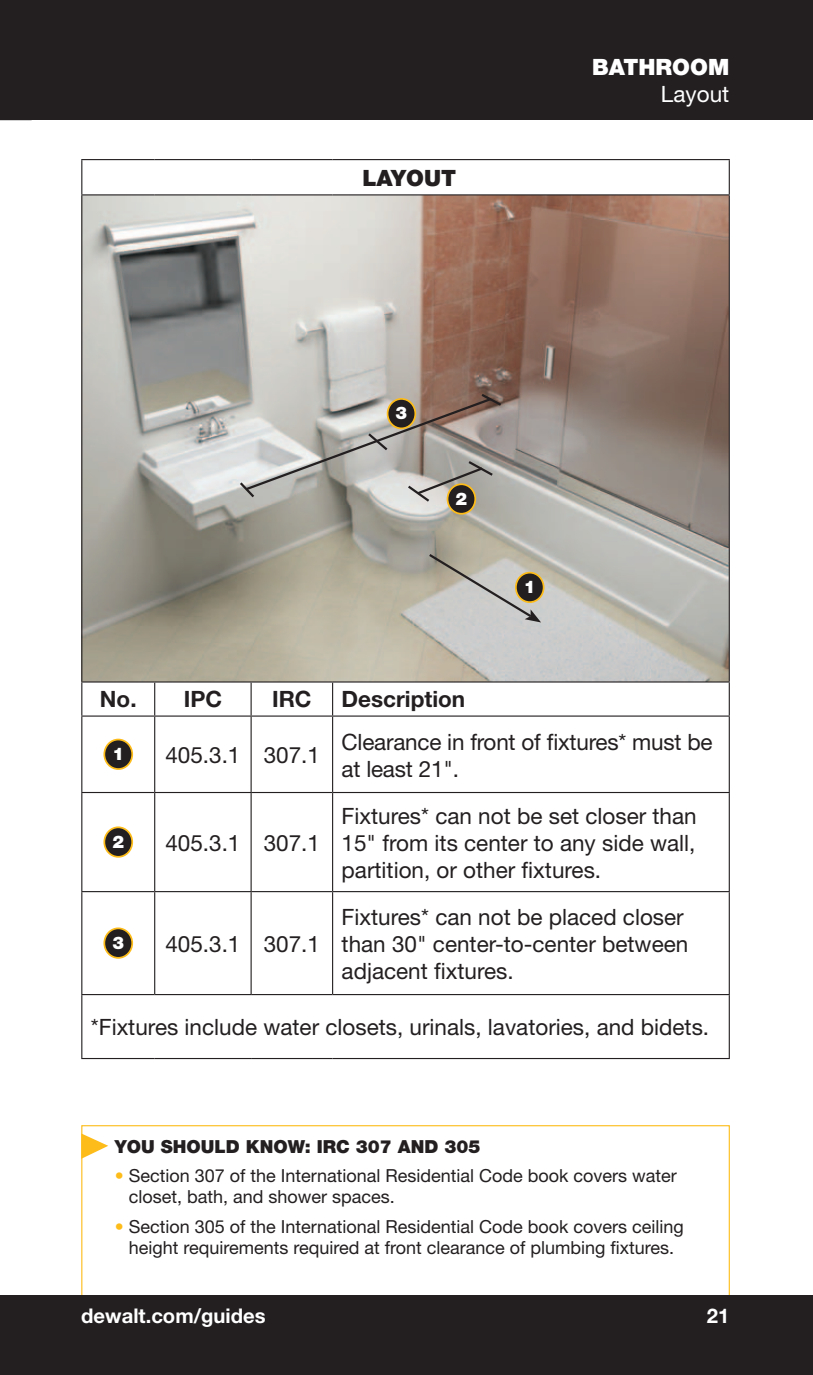
<style>
.page{position:relative;width:813px;height:1375px;background:#fff}
.page>*{position:absolute;margin:0;border:0;box-sizing:border-box;transform-origin:0 0}
.Description{font:22.5px/27px "Helvetica Neue";color:#231f20}
.t1{font:700 22.5px "Helvetica Neue LT Std";color:#231f20}
.t2{font:900 22.5px "Helvetica Neue";color:#fff}
.t3{font:22.5px "Helvetica Neue";color:#fff}
.t4{font:900 22.5px "Helvetica Neue";color:#231f20}
.t5{font:700 20.25px "Helvetica Neue LT Std";color:#fff}
.t6{font:18px/21.2px "Helvetica Neue";color:#231f20}
.t7{font:900 18px "Helvetica Neue";color:#231f20}
.t8{font:900 17.32px "Helvetica Neue";color:#fff}
.s1{font-family:"Helvetica Neue LT Std";font-weight:700;color:#fdbc19}
</style>
<div class="page">
<div style="left:0;top:1295px;width:813px;height:79px;background:#231f20"></div>
<div style="left:0;top:0;width:813px;height:120px;background:#231f20"></div>
<img style="left:82px;top:195px;width:647px;height:486px">
<div style="left:515px;top:571px;width:29px;height:32px;border:2px solid #fdbc19;border-radius:50%"></div>
<div style="left:448px;top:484px;width:27px;height:29px;background:#231f20;border-radius:50%"></div>
<div style="left:447px;top:483px;width:29px;height:31px;border:2px solid #fdbc19;border-radius:50%"></div>
<svg style="left:427px;top:552px;width:114px;height:70px;background:#b1aea5"></svg>
<svg style="left:238px;top:392px;width:266px;height:112px;background:#aea9a3"></svg>
<svg style="left:81px;top:1133px;width:27px;height:25px"></svg>
<hr style="left:81px;top:159px;width:74px;height:1px;background:#231f20">
<hr style="left:81px;top:160px;width:1px;height:34px;background:#231f20">
<hr style="left:155px;top:159px;width:96px;height:1px;background:#231f20">
<hr style="left:251px;top:159px;width:82px;height:1px;background:#231f20">
<hr style="left:333px;top:159px;width:397px;height:1px;background:#231f20">
<hr style="left:729px;top:160px;width:1px;height:34px;background:#231f20">
<hr style="left:81px;top:194px;width:74px;height:1px;background:#231f20">
<hr style="left:81px;top:195px;width:1px;height:486px;background:#231f20">
<hr style="left:155px;top:194px;width:96px;height:1px;background:#231f20">
<hr style="left:251px;top:194px;width:82px;height:1px;background:#231f20">
<hr style="left:333px;top:194px;width:397px;height:1px;background:#231f20">
<hr style="left:729px;top:195px;width:1px;height:486px;background:#231f20">
<hr style="left:81px;top:681px;width:74px;height:1px;background:#231f20">
<hr style="left:81px;top:682px;width:1px;height:33px;background:#231f20">
<hr style="left:155px;top:681px;width:96px;height:1px;background:#231f20">
<hr style="left:154px;top:682px;width:1px;height:33px;background:#231f20">
<hr style="left:251px;top:681px;width:82px;height:1px;background:#231f20">
<hr style="left:251px;top:682px;width:1px;height:33px;background:#231f20">
<hr style="left:333px;top:681px;width:397px;height:1px;background:#231f20">
<hr style="left:332px;top:682px;width:1px;height:33px;background:#231f20">
<hr style="left:729px;top:682px;width:1px;height:33px;background:#231f20">
<hr style="left:81px;top:715px;width:74px;height:1px;background:#231f20">
<hr style="left:81px;top:716px;width:1px;height:76px;background:#231f20">
<hr style="left:155px;top:715px;width:96px;height:1px;background:#231f20">
<hr style="left:154px;top:716px;width:1px;height:76px;background:#231f20">
<hr style="left:251px;top:715px;width:82px;height:1px;background:#231f20">
<hr style="left:251px;top:716px;width:1px;height:76px;background:#231f20">
<hr style="left:333px;top:715px;width:397px;height:1px;background:#231f20">
<hr style="left:332px;top:716px;width:1px;height:76px;background:#231f20">
<hr style="left:729px;top:716px;width:1px;height:76px;background:#231f20">
<hr style="left:81px;top:792px;width:74px;height:1px;background:#231f20">
<hr style="left:81px;top:793px;width:1px;height:98px;background:#231f20">
<hr style="left:155px;top:792px;width:96px;height:1px;background:#231f20">
<hr style="left:154px;top:793px;width:1px;height:98px;background:#231f20">
<hr style="left:251px;top:792px;width:82px;height:1px;background:#231f20">
<hr style="left:251px;top:793px;width:1px;height:98px;background:#231f20">
<hr style="left:333px;top:792px;width:397px;height:1px;background:#231f20">
<hr style="left:332px;top:793px;width:1px;height:98px;background:#231f20">
<hr style="left:729px;top:793px;width:1px;height:98px;background:#231f20">
<hr style="left:81px;top:891px;width:74px;height:1px;background:#231f20">
<hr style="left:81px;top:892px;width:1px;height:102px;background:#231f20">
<hr style="left:155px;top:891px;width:96px;height:1px;background:#231f20">
<hr style="left:154px;top:892px;width:1px;height:102px;background:#231f20">
<hr style="left:251px;top:891px;width:82px;height:1px;background:#231f20">
<hr style="left:251px;top:892px;width:1px;height:102px;background:#231f20">
<hr style="left:333px;top:891px;width:397px;height:1px;background:#231f20">
<hr style="left:332px;top:892px;width:1px;height:102px;background:#231f20">
<hr style="left:729px;top:892px;width:1px;height:102px;background:#231f20">
<hr style="left:81px;top:994px;width:74px;height:1px;background:#231f20">
<hr style="left:81px;top:995px;width:1px;height:62px;background:#231f20">
<hr style="left:155px;top:994px;width:96px;height:1px;background:#231f20">
<hr style="left:251px;top:994px;width:82px;height:1px;background:#231f20">
<hr style="left:333px;top:994px;width:397px;height:1px;background:#231f20">
<hr style="left:729px;top:995px;width:1px;height:62px;background:#231f20">
<hr style="left:81px;top:1057px;width:74px;height:2px;background:#231f20">
<hr style="left:155px;top:1057px;width:96px;height:2px;background:#231f20">
<hr style="left:251px;top:1057px;width:82px;height:2px;background:#231f20">
<hr style="left:333px;top:1057px;width:397px;height:2px;background:#231f20">
<div style="left:104px;top:739px;width:28px;height:30px;background:#231f20;border-radius:50%"></div>
<div style="left:103px;top:738px;width:30px;height:32px;border:2px solid #fdbc19;border-radius:50%"></div>
<div style="left:104px;top:827px;width:28px;height:29px;background:#231f20;border-radius:50%"></div>
<div style="left:103px;top:826px;width:30px;height:31px;border:2px solid #fdbc19;border-radius:50%"></div>
<div style="left:104px;top:928px;width:28px;height:29px;background:#231f20;border-radius:50%"></div>
<div style="left:103px;top:927px;width:30px;height:31px;border:2px solid #fdbc19;border-radius:50%"></div>
<p class="t4" style="left:362px;top:164px;width:95px">LAYOUT</p>
<p class="t2" style="left:592px;top:53px;width:139px">BATHROOM</p>
<p class="t3" style="left:661px;top:80px;width:70px">Layout</p>
<p class="t8" style="left:396px;top:402px;width:13px">3</p>
<p class="t8" style="left:456px;top:488px;width:13px">2</p>
<p class="t8" style="left:524px;top:576px;width:13px">1</p>
<p class="t1" style="left:100px;top:685px;width:35px">No.</p>
<p class="t1" style="left:184px;top:685px;width:40px">IPC</p>
<p class="t1" style="left:272px;top:685px;width:41px">IRC</p>
<p class="t1" style="left:342px;top:685px;width:125px">Description</p>
<p class="t8" style="left:112px;top:743px;width:13px">1</p>
<p class="Description" style="left:165px;top:741px;width:77px">405.3. 1</p>
<p class="Description" style="left:264px;top:741px;width:58px">307. 1</p>
<p class="Description" style="left:342px;top:727px;width:372px">Clearance in front of fixtures* must be at least 21".</p>
<p class="t8" style="left:112px;top:831px;width:13px">2</p>
<p class="Description" style="left:165px;top:829px;width:77px">405.3. 1</p>
<p class="Description" style="left:264px;top:829px;width:58px">307. 1</p>
<p class="Description" style="left:342px;top:802px;width:357px;text-align:justify">Fixtures* can not be set closer than 15" from its center to any side wall, partition, or other fixtures.</p>
<p class="Description" style="left:342px;top:903px;width:348px">Fixtures* can not be placed closer than 30" center-to-center between adjacent fixtures.</p>
<p class="Description" style="left:91px;top:1013px;width:616px">*Fixtures include water closets, urinals, lavatories, and bidets.</p>
<p class="t8" style="left:112px;top:932px;width:13px">3</p>
<p class="Description" style="left:165px;top:930px;width:77px">405.3. 1</p>
<p class="Description" style="left:264px;top:930px;width:58px">307. 1</p>
<p class="t7" style="left:115px;top:1135px;width:367px">YOU SHOULD KNOW: IRC 307 AND 305</p>
<p class="t6" style="left:129px;top:1164px;width:550px;text-indent:-14px"><span class="s1">•</span> Section 307 of the International Residential Code book covers water closet, bath, and shower spaces.</p>
<p class="t6" style="left:115px;top:1215px;width:571px;text-align:center"><span class="s1">•</span> Section 305 of the International Residential Code book covers ceiling height requirements required at front clearance of plumbing fixtures.</p>
<p class="t5" style="left:81px;top:1302px;width:186px">dewalt.com/guides</p>
<p class="t5" style="left:707px;top:1302px;width:24px">21</p>
</div>
